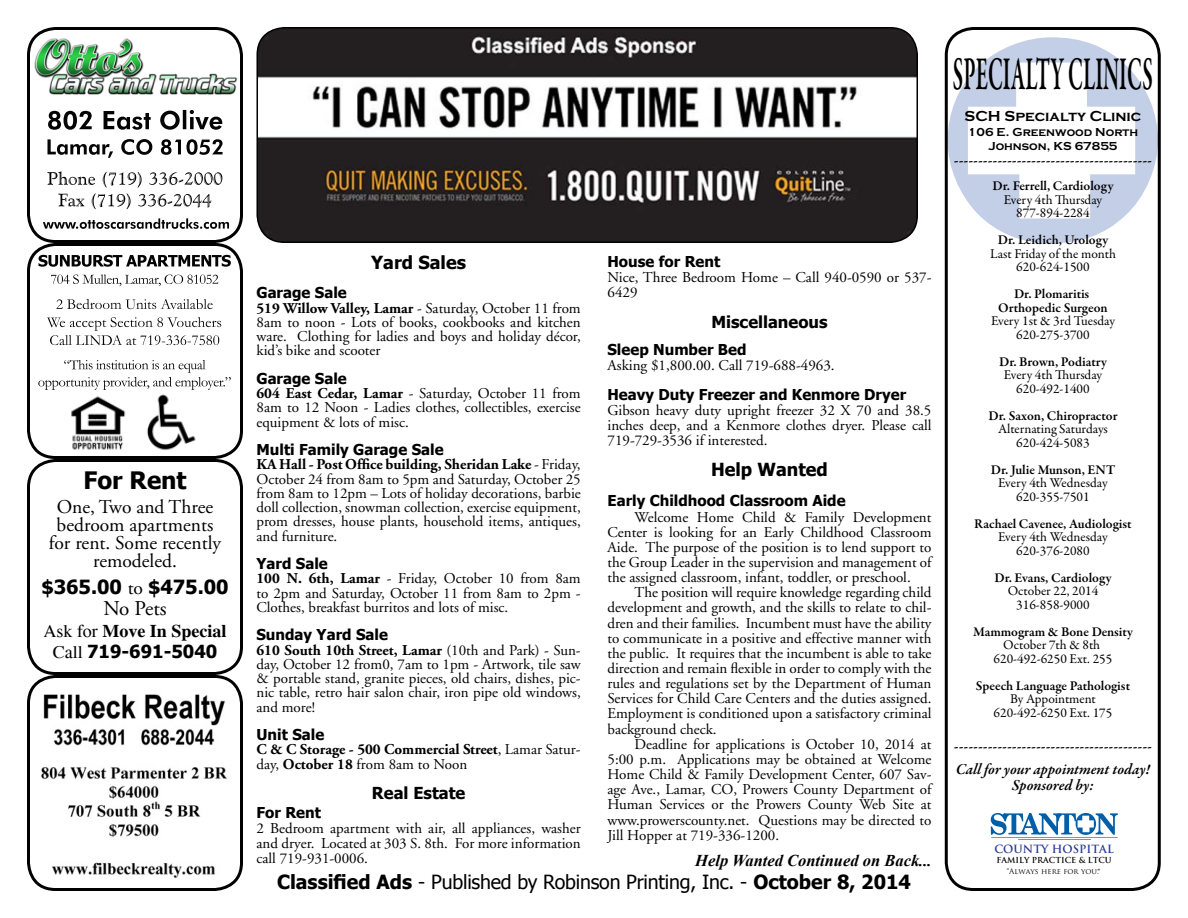
<style>
.page{position:relative;width:1188px;height:918px;background:#fff}
.page>*{position:absolute;margin:0;border:0;box-sizing:border-box;transform-origin:0 0}
.t1{font:600 48px "Garamond Premr Pro";color:#000;scale:.44 1}
.t2{font:700 24px "Tahoma";color:#000}
.t3{font:21px "Adobe Garamond";letter-spacing:-.015em;color:#000}
.t4{font:19.5px/18px "Adobe Garamond";color:#000;text-align:center}
.t5{font:19.5px "Tahoma";letter-spacing:-.01em;color:#000}
.t6{font:700 19.5px "Tahoma";color:#000}
.t7{font:700 18px "Tahoma";color:#000}
.t8{font:700 18px "Times";color:#000}
.t9{font:italic 700 16.5px "Times New Roman";color:#000}
.t10{font:700 16.5px "Tahoma";color:#000}
.t11{font:600 15.6px "Garamond Premr Pro";color:#000}
.t12{font:italic 600 15.6px/15.8px "Garamond Premr Pro";color:#000;text-align:center}
.t13{font:15px/15.1px "Adobe Garamond";color:#000;text-align:justify}
.t14{font:700 15px "Tahoma";color:#000}
.t15{font:700 15px/14.2px "Adobe Garamond";color:#000}
.t16{font:700 15px "Copperplate Gothic";color:#000}
.t17{font:13.5px/13.5px "Garamond Premr Pro";color:#000;text-align:center}
.t18{font:600 13.5px/13.5px "Garamond Premr Pro";color:#000;text-align:center}
.t19{font:700 12px/14.4px "Copperplate Gothic";color:#000;text-align:center}
.t20{font:700 11.1px "Trajan Pro";color:#2a3990}
.t21{font:700 8.1px "Trajan Pro";color:#000}
.t22{font:7.5px "Trajan Pro";color:#000}
.s1{font-family:"Adobe Garamond";font-weight:400}
.s2{font-weight:400}
.s3{font-family:"Times";font-weight:400}
.s4{font-weight:700}
.s5{font-family:"New Century Schlbk";font-style:italic}
</style>
<div class="page">
<svg style="left:948px;top:37px;width:209px;height:206px"></svg>
<svg style="left:991px;top:813px;width:127px;height:22px"></svg>
<hr style="left:991px;top:837px;width:127px;height:1px;background:#000">
<hr style="left:1018px;top:839px;width:73px;height:1px;background:#000">
<div style="left:945px;top:27px;width:216px;height:864px;border:3px solid #000;border-radius:27px"></div>
<img style="left:28px;top:28px;width:214px;height:214px">
<img style="left:58px;top:171px;width:80px;height:17px">
<img style="left:58px;top:193px;width:73px;height:16px">
<img style="left:48px;top:110px;width:146px;height:20px">
<img style="left:88px;top:218px;width:111px;height:11px">
<div style="left:27px;top:27px;width:216px;height:216px;border:3px solid #000;border-radius:27px"></div>
<img style="left:35px;top:249px;width:200px;height:203px">
<img style="left:73px;top:274px;width:100px;height:10px">
<img style="left:83px;top:299px;width:120px;height:10px">
<img style="left:111px;top:317px;width:94px;height:10px">
<img style="left:65px;top:335px;width:57px;height:10px">
<img style="left:71px;top:360px;width:135px;height:9px">
<img style="left:128px;top:377px;width:73px;height:10px">
<svg style="left:219px;top:377px;width:12px;height:9px"></svg>
<img style="left:38px;top:255px;width:193px;height:12px">
<div style="left:27px;top:243px;width:216px;height:216px;border:3px solid #000;border-radius:27px"></div>
<img style="left:258px;top:28px;width:659px;height:214px">
<div style="left:256px;top:27px;width:662px;height:216px;border:2px solid #000;border-radius:27px"></div>
<div style="left:27px;top:459px;width:216px;height:216px;border:3px solid #000;border-radius:27px"></div>
<img style="left:34px;top:684px;width:199px;height:197px">
<div style="left:27px;top:675px;width:216px;height:216px;border:3px solid #000;border-radius:27px"></div>
<h2 class="t2" style="left:83px;top:464px;width:105px">For Rent</h2>
<h3 class="t4" style="left:49px;top:499px;width:174px">One, Two and Three bedroom apartments for rent. Some recently remodeled.</h3>
<h3 class="t6" style="left:41px;top:573px;width:189px">$365.00 <span class="s1">to</span> $475.00</h3>
<h3 class="t3" style="left:103px;top:597px;width:65px">No Pets</h3>
<p class="t8" style="left:44px;top:620px;width:184px"><span class="s2">Ask for</span> Move In Special</p>
<p class="t7" style="left:53px;top:639px;width:166px"><span class="s3">Call</span> 719-691-5040</p>
<p class="t14" style="left:608px;top:251px;width:114px">House for Rent</p>
<p class="t13" style="left:608px;top:270px;width:325px">Nice, Three Bedroom Home – Call 940-0590 or 537-<br>6429</p>
<p class="t10" style="left:711px;top:311px;width:118px">Miscellaneous</p>
<p class="t14" style="left:608px;top:339px;width:141px">Sleep Number Bed</p>
<p class="t13" style="left:608px;top:358px;width:229px">Asking $1,800.00. Call 719-688-4963.</p>
<p class="t14" style="left:608px;top:384px;width:300px">Heavy Duty Freezer and Kenmore Dryer</p>
<p class="t13" style="left:608px;top:403px;width:326px">Gibson heavy duty upright freezer 32 X 70 and 38.5 inches deep, and a Kenmore clothes dryer. Please call 719-729-3536 if interested.</p>
<p class="t7" style="left:711px;top:457px;width:118px">Help Wanted</p>
<p class="t14" style="left:608px;top:490px;width:240px">Early Childhood Classroom Aide</p>
<p class="t13" style="left:608px;top:510px;width:326px;text-indent:27px">Welcome Home Child &amp; Family Development Center is looking for an Early Childhood Classroom Aide. The purpose of the position is to lend support to the Group Leader in the supervision and management of the assigned classroom, infant, toddler, or preschool.</p>
<p class="t13" style="left:608px;top:585px;width:326px;text-indent:27px">The position will require knowledge regarding child development and growth, and the skills to relate to chil&shy;dren and their families. Incumbent must have the ability to communicate in a positive and effective manner with the public. It requires that the incumbent is able to take direction and remain flexible in order to comply with the rules and regulations set by the Department of Human Services for Child Care Centers and the duties assigned.<br>Employment is conditioned upon a satisfactory criminal background check.</p>
<p class="t13" style="left:608px;top:737px;width:326px;text-indent:27px">Deadline for applications is October 10, 2014 at 5:00 p.m. Applications may be obtained at Welcome Home Child &amp; Family Development Center, 607 Sav&shy;age Ave., Lamar, CO, Prowers County Department of Human Services or the Prowers County Web Site at www.prowerscounty.net. Questions may be directed to Jill Hopper at 719-336-1200.</p>
<h3 class="t5" style="left:277px;top:869px;width:635px"><span class="s4">Classified Ads</span> - Published by Robinson Printing, Inc. - <span class="s4">October 8, 2014</span></h3>
<p class="t7" style="left:371px;top:250px;width:96px">Yard Sales</p>
<p class="t14" style="left:256px;top:282px;width:92px">Garage Sale</p>
<p class="t13" style="left:256px;top:301px;width:326px;line-height:14.2px"><span class="s4">519 Willow Valley, Lamar</span> - Saturday, October 11 from 8am to noon - Lots of books, cookbooks and kitchen ware. Clothing for ladies and boys and holiday décor, kid’s bike and scooter</p>
<p class="t14" style="left:256px;top:368px;width:92px">Garage Sale</p>
<p class="t13" style="left:256px;top:387px;width:326px;line-height:14.2px"><span class="s4">604 East Cedar, Lamar</span> - Saturday, October 11 from 8am to 12 Noon - Ladies clothes, collectibles, exercise equipment &amp; lots of misc.</p>
<p class="t14" style="left:256px;top:439px;width:189px">Multi Family Garage Sale</p>
<p class="t13" style="left:256px;top:458px;width:326px;line-height:14.2px"><span class="s4">KA Hall - Post Office building, Sheridan Lake</span> - Friday, October 24 from 8am to 5pm and Saturday, October 25 from 8am to 12pm – Lots of holiday decorations, barbie doll collection, snowman collection, exercise equipment, prom dresses, house plants, household items, antiques, and furniture.</p>
<p class="t14" style="left:256px;top:553px;width:73px">Yard Sale</p>
<p class="t13" style="left:256px;top:572px;width:326px;line-height:14.2px"><span class="s4">100 N. 6th, Lamar</span> - Friday, October 10 from 8am to 2pm and Saturday, October 11 from 8am to 2pm - Clothes, breakfast burritos and lots of misc.</p>
<p class="t14" style="left:256px;top:624px;width:133px">Sunday Yard Sale</p>
<p class="t13" style="left:256px;top:643px;width:326px;line-height:14.2px"><span class="s4">610 South 10th Street, Lamar</span> (10th and Park) - Sun&shy;day, October 12 from0, 7am to 1pm - Artwork, tile saw &amp; portable stand, granite pieces, old chairs, dishes, pic&shy;nic table, retro hair salon chair, iron pipe old windows, and more!</p>
<p class="t14" style="left:256px;top:724px;width:69px">Unit Sale</p>
<p class="t15" style="left:256px;top:743px;width:326px">C &amp; C Storage - 500 Commercial Street<span class="s2">, Lamar Satur&shy;day,</span> October 18 <span class="s2">from 8am to Noon</span></p>
<p class="t10" style="left:372px;top:781px;width:95px">Real Estate</p>
<p class="t14" style="left:256px;top:802px;width:66px">For Rent</p>
<p class="t13" style="left:256px;top:821px;width:326px">2 Bedroom apartment with air, all appliances, washer and dryer. Located at 303 S. 8th. For more information call 719-931-0006.</p>
<p class="t9" style="left:695px;top:849px;width:238px">Help Wanted Continued on Back...</p>
<h1 class="t1" style="left:953px;top:45px;width:456px">SPECIALTY CLINICS</h1>
<p class="t16" style="left:965px;top:108px;width:178px">SCH Specialty Clinic</p>
<p class="t19" style="left:968px;top:125px;width:172px">106 E. Greenwood North<br>Johnson, KS 67855</p>
<p class="t11" style="left:954px;top:150px;width:200px">-----------------------------------------</p>
<p class="t18" style="left:993px;top:179px;width:122px">Dr. Ferrell, Cardiology</p>
<p class="t17" style="left:1004px;top:193px;width:100px">Every 4th Thursday<br>877-894-2284</p>
<p class="t18" style="left:998px;top:233px;width:112px">Dr. Leidich, Urology</p>
<p class="t17" style="left:990px;top:247px;width:127px">Last Friday of the month<br>620-624-1500</p>
<p class="t18" style="left:998px;top:287px;width:111px">Dr. Plomaritis<br>Orthopedic Surgeon</p>
<p class="t17" style="left:991px;top:314px;width:125px">Every 1st &amp; 3rd Tuesday<br>620-275-3700</p>
<p class="t18" style="left:999px;top:355px;width:109px">Dr. Brown, Podiatry</p>
<p class="t17" style="left:1004px;top:368px;width:100px">Every 4th Thursday<br>620-492-1400</p>
<p class="t18" style="left:989px;top:409px;width:130px">Dr. Saxon, Chiropractor</p>
<p class="t17" style="left:998px;top:422px;width:111px">Alternating Saturdays<br>620-424-5083</p>
<p class="t18" style="left:991px;top:463px;width:126px">Dr. Julie Munson, ENT</p>
<p class="t17" style="left:998px;top:476px;width:111px">Every 4th Wednesday<br>620-355-7501</p>
<p class="t18" style="left:974px;top:517px;width:159px">Rachael Cavenee, Audiologist</p>
<p class="t17" style="left:998px;top:530px;width:111px">Every 4th Wednesday<br>620-376-2080</p>
<p class="t18" style="left:994px;top:571px;width:119px">Dr. Evans, Cardiology</p>
<p class="t17" style="left:1008px;top:584px;width:92px">October 22, 2014<br>316-858-9000</p>
<p class="t18" style="left:973px;top:625px;width:162px">Mammogram &amp; Bone Density</p>
<p class="t17" style="left:994px;top:638px;width:120px">October 7th &amp; 8th<br>620-492-6250 Ext. 255</p>
<p class="t18" style="left:976px;top:679px;width:156px">Speech Language Pathologist</p>
<p class="t17" style="left:994px;top:692px;width:120px">By Appointment<br>620-492-6250 Ext. 175</p>
<p class="t11" style="left:954px;top:737px;width:200px">-----------------------------------------</p>
<p class="t12" style="left:956px;top:762px;width:196px">Call for your appointment today!<br>Sponsored by:</p>
<p class="t20" style="left:994px;top:842px;width:121px">COUNTY HOSPITAL</p>
<p class="t21" style="left:996px;top:855px;width:117px">FAMILY PRACTICE &amp; LTCU</p>
<p class="t22" style="left:1007px;top:866px;width:95px">“Always here for you.<span class="s5">”</span></p>
</div>
